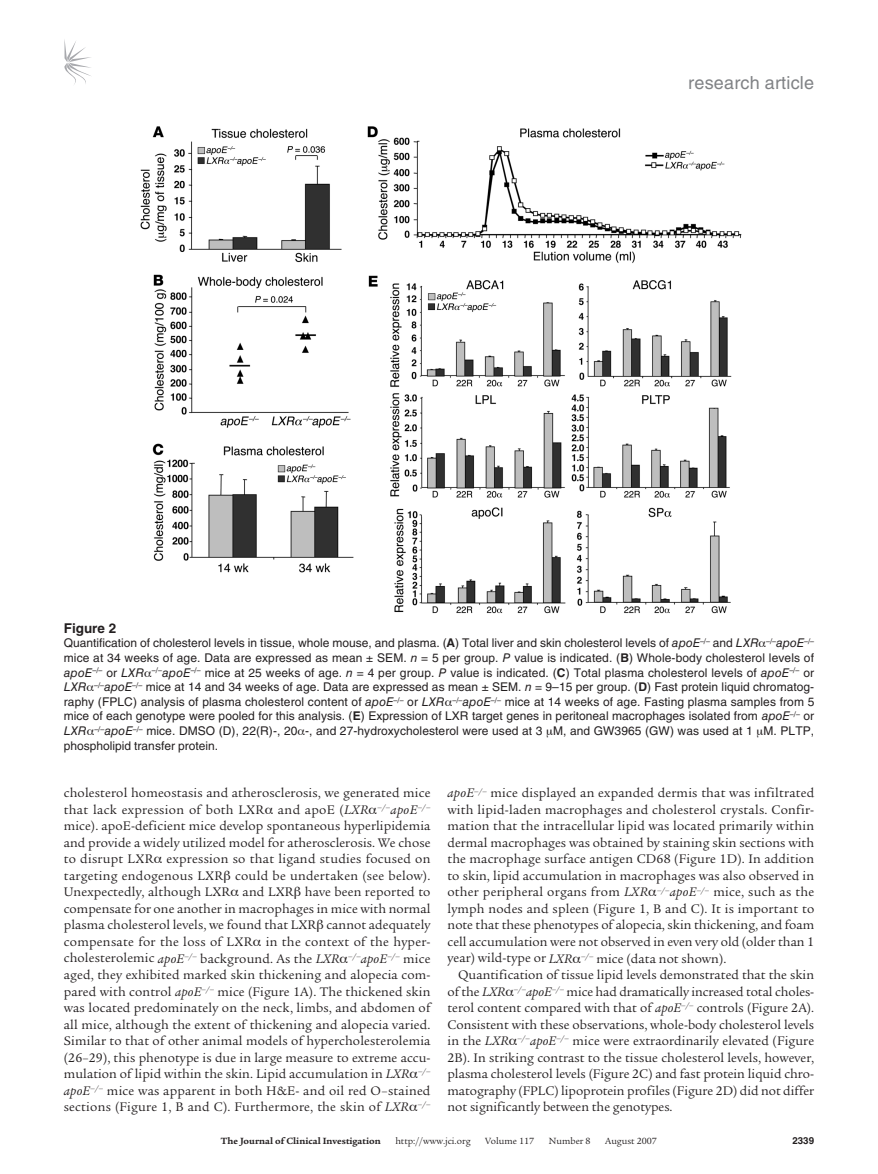
<style>
.page{position:relative;width:878px;height:1174px;background:#fff}
.page>*{position:absolute;margin:0;border:0;box-sizing:border-box;transform-origin:0 0}
.t1{font:18px "Helvetica LT Std";letter-spacing:.01em;color:#808285}
.t2{font:13.5px/16.5px "Legacy Serif Std";letter-spacing:.005em;color:#231f20;text-align:justify}
.t3{font:700 13.5px "Helvetica LT Std";color:#231f20}
.t4{font:12px/14.7px "Helvetica LT Std";color:#231f20;text-align:justify}
.t5{font:9.75px "Legacy Serif Std";color:#231f20}
.t6{font:700 9.75px "Legacy Serif Std";color:#231f20}
.t7{font:700 9.75px "Helvetica LT Std";color:#231f20}
.s1{font-weight:700}
.s2{font-style:italic}
</style>
<div class="page">
<svg style="left:64px;top:39px;width:27px;height:45px"></svg>
<img style="left:140px;top:126px;width:602px;height:488px">
<h1 class="t1" style="left:688px;top:72px;width:127px">research article</h1>
<p class="t3" style="left:64px;top:619px;width:54px">Figure 2</p>
<p class="t4" style="left:64px;top:636px;width:752px">Quantification of cholesterol levels in tissue, whole mouse, and plasma. (<span class="s1">A</span>) Total liver and skin cholesterol levels of <span class="s2">apoE</span><sup>–/–</sup> and <span class="s2">LXR</span> <sup>–/–</sup><span class="s2">apoE</span><sup>–/– </sup>mice at 34 weeks of age. Data are expressed as mean ± SEM. <span class="s2">n</span> = 5 per group. <span class="s2">P</span> value is indicated. (<span class="s1">B</span>) Whole-body cholesterol levels of <span class="s2">apoE</span><sup>–/–</sup> or <span class="s2">LXR</span> <sup>–/–</sup><span class="s2">apoE</span><sup>–/–</sup> mice at 25 weeks of age. <span class="s2">n</span> = 4 per group. <span class="s2">P</span> value is indicated. (<span class="s1">C</span>) Total plasma cholesterol levels of <span class="s2">apoE</span><sup>–/–</sup> or <span class="s2">LXR</span> <sup>–/–</sup><span class="s2">apoE</span><sup>–/–</sup> mice at 14 and 34 weeks of age. Data are expressed as mean ± SEM. <span class="s2">n</span> = 9–15 per group. (<span class="s1">D</span>) Fast protein liquid chromatog&shy;raphy (FPLC) analysis of plasma cholesterol content of <span class="s2">apoE</span><sup>–/–</sup> or <span class="s2">LXR</span> <sup>–/–</sup><span class="s2">apoE</span><sup>–/–</sup> mice at 14 weeks of age. Fasting plasma samples from 5 mice of each genotype were pooled for this analysis. (<span class="s1">E</span>) Expression of LXR target genes in peritoneal macrophages isolated from <span class="s2">apoE</span><sup>–/–</sup> or <span class="s2">LXR</span> <sup>–/–</sup><span class="s2">apoE</span><sup>–/–</sup> mice. DMSO (D), 22(R)-, 20 -, and 27-hydroxycholesterol were used at 3 M, and GW3965 (GW) was used at 1 M. PLTP, phospholipid transfer protein.</p>
<p class="t2" style="left:64px;top:785px;width:368px">cholesterol homeostasis and atherosclerosis, we generated mice that lack expression of both LXR and apoE (<span class="s2">LXR</span> <sup>–/–</sup><span class="s2">apoE</span><sup>–/– </sup>mice). apoE-deficient mice develop spontaneous hyperlipidemia and provide a widely utilized model for atherosclerosis. We chose to disrupt LXR expression so that ligand studies focused on targeting endogenous LXR could be undertaken (see below).<br>Unexpectedly, although LXR and LXR have been reported to compensate for one another in macrophages in mice with normal plasma cholesterol levels, we found that LXR cannot adequately compensate for the loss of LXR in the context of the hyper&shy;cholesterolemic <span class="s2">apoE</span><sup>–/–</sup> background. As the <span class="s2">LXR</span> <sup>–/–</sup><span class="s2">apoE</span><sup>–/–</sup> mice aged, they exhibited marked skin thickening and alopecia com&shy;pared with control <span class="s2">apoE</span><sup>–/–</sup> mice (Figure 1A). The thickened skin was located predominately on the neck, limbs, and abdomen of all mice, although the extent of thickening and alopecia varied.<br>Similar to that of other animal models of hypercholesterolemia (26–29), this phenotype is due in large measure to extreme accu&shy;mulation of lipid within the skin. Lipid accumulation in <span class="s2">LXR</span> <sup>–/– </sup><span class="s2">apoE</span><sup>–/–</sup> mice was apparent in both H&amp;E- and oil red O–stained sections (Figure 1, B and C). Furthermore, the skin of <span class="s2">LXR</span> <sup>–/–</sup></p>
<p class="t2" style="left:447px;top:785px;width:368px"><span class="s2">apoE</span><sup>–/–</sup> mice displayed an expanded dermis that was infiltrated with lipid-laden macrophages and cholesterol crystals. Confir&shy;mation that the intracellular lipid was located primarily within dermal macrophages was obtained by staining skin sections with the macrophage surface antigen CD68 (Figure 1D). In addition to skin, lipid accumulation in macrophages was also observed in other peripheral organs from <span class="s2">LXR</span> <sup>–/–</sup><span class="s2">apoE</span><sup>–/–</sup> mice, such as the lymph nodes and spleen (Figure 1, B and C). It is important to note that these phenotypes of alopecia, skin thickening, and foam cell accumulation were not observed in even very old (older than 1 year) wild-type or <span class="s2">LXR</span> <sup>–/–</sup> mice (data not shown).</p>
<p class="t2" style="left:447px;top:966px;width:368px;text-indent:11px">Quantification of tissue lipid levels demonstrated that the skin of the <span class="s2">LXR</span> <sup>–/–</sup><span class="s2">apoE</span><sup>–/–</sup> mice had dramatically increased total choles&shy;terol content compared with that of <span class="s2">apoE</span><sup>–/–</sup> controls (Figure 2A).<br>Consistent with these observations, whole-body cholesterol levels in the <span class="s2">LXR</span> <sup>–/–</sup><span class="s2">apoE</span><sup>–/–</sup> mice were extraordinarily elevated (Figure 2B). In striking contrast to the tissue cholesterol levels, however, plasma cholesterol levels (Figure 2C) and fast protein liquid chro&shy;matography (FPLC) lipoprotein profiles (Figure 2D) did not differ not significantly between the genotypes.</p>
<p class="t6" style="left:221px;top:1135px;width:161px">The Journal of Clinical Investigation</p>
<p class="t5" style="left:395px;top:1135px;width:77px">http://www.jci.org</p>
<p class="t5" style="left:485px;top:1135px;width:50px">Volume 117</p>
<p class="t5" style="left:549px;top:1135px;width:43px">Number 8</p>
<p class="t5" style="left:605px;top:1135px;width:53px">August 2007</p>
<p class="t7" style="left:792px;top:1134px;width:23px">2339</p>
</div>
